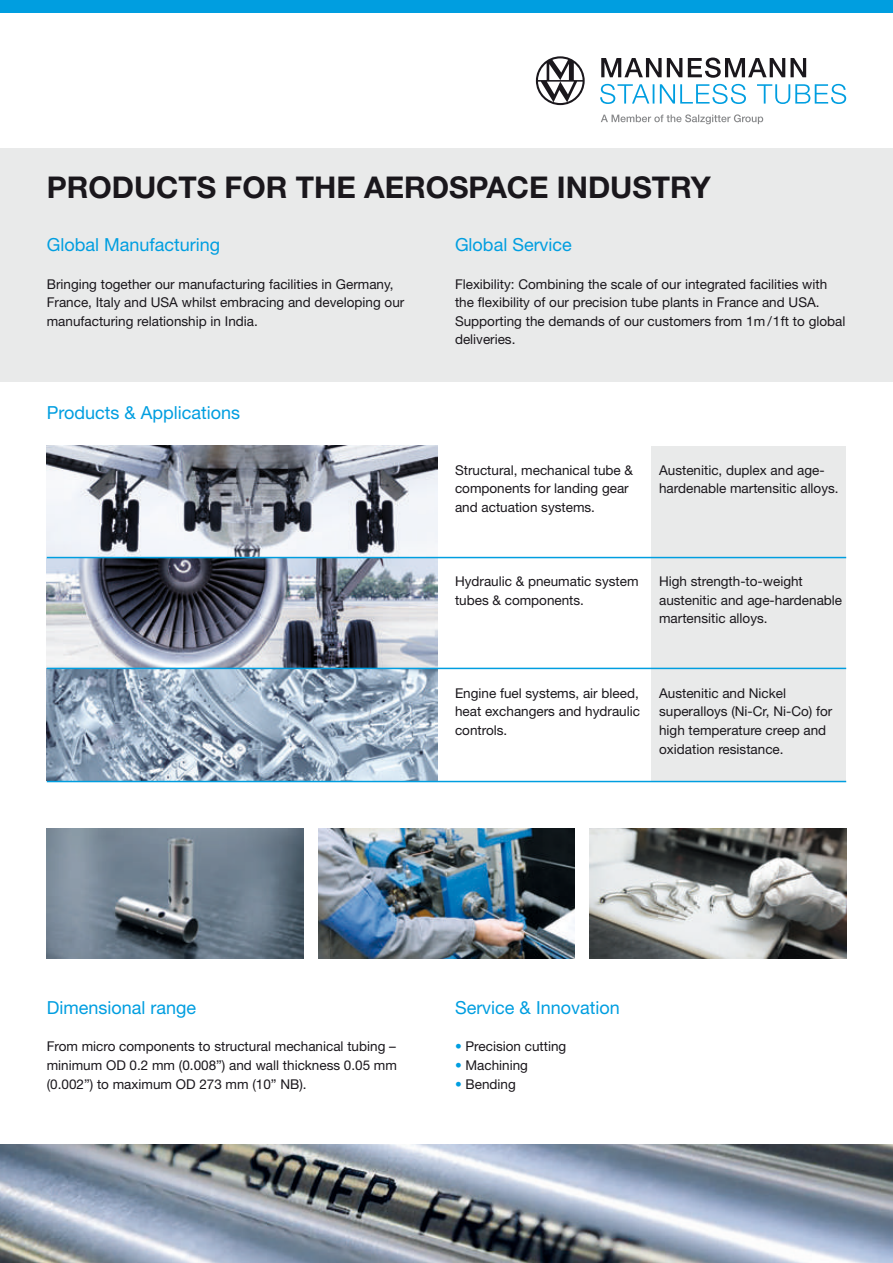
<style>
.page{position:relative;width:893px;height:1263px;background:#fff}
.page>*{position:absolute;margin:0;border:0;box-sizing:border-box;transform-origin:0 0}
.t1{font:700 30px "Helvetica Neue LT Std";color:#1a171c}
.t2{font:18px "Helvetica Neue LT Std";color:#009ee0}
.t3{font:13.5px/18.6px "Helvetica Neue LT Std";color:#1a171c}
.s1{color:#009ee0}
</style>
<div class="page">
<div style="left:0;top:148px;width:893px;height:234px;background:#e9eaea"></div>
<div style="left:651px;top:446px;width:195px;height:335px;background:#e9eaea"></div>
<img style="left:47px;top:446px;width:391px;height:335px">
<svg style="left:601px;top:58px;width:205px;height:20px"></svg>
<svg style="left:601px;top:114px;width:162px;height:10px"></svg>
<svg style="left:600px;top:84px;width:246px;height:20px"></svg>
<svg style="left:536px;top:56px;width:49px;height:49px"></svg>
<div style="left:0;top:0;width:893px;height:13px;background:#009ee0"></div>
<hr style="left:47px;top:557px;width:799px;height:1px;background:#009ee0">
<hr style="left:47px;top:668px;width:799px;height:1px;background:#009ee0">
<hr style="left:47px;top:781px;width:799px;height:1px;background:#009ee0">
<img style="left:318px;top:828px;width:257px;height:130px">
<img style="left:47px;top:828px;width:256px;height:130px">
<img style="left:590px;top:828px;width:256px;height:130px">
<img style="left:0;top:1144px;width:893px;height:119px">
<h1 class="t1" style="left:47px;top:169px;width:666px">PRODUCTS FOR THE AEROSPACE INDUSTRY</h1>
<h2 class="t2" style="left:47px;top:234px;width:175px">Global Manufacturing</h2>
<p class="t3" style="left:47px;top:274px;width:359px">Bringing together our manufacturing facilities in Germany,<br>France, Italy and USA whilst embracing and developing our manufacturing relationship in India.</p>
<h2 class="t2" style="left:455px;top:234px;width:118px">Global Service</h2>
<p class="t3" style="left:455px;top:274px;width:392px">Flexibility: Combining the scale of our integrated facilities with the flexibility of our precision tube plants in France and USA.<br>Supporting the demands of our customers from 1m /1ft to global deliveries.</p>
<h2 class="t2" style="left:47px;top:402px;width:195px">Products &amp; Applications</h2>
<p class="t3" style="left:455px;top:460px;width:180px">Structural, mechanical tube &amp; components for landing gear and actuation systems.</p>
<p class="t3" style="left:659px;top:460px;width:181px">Austenitic, duplex and age&shy;hardenable martensitic alloys.</p>
<p class="t3" style="left:455px;top:572px;width:185px">Hydraulic &amp; pneumatic system tubes &amp; components.</p>
<p class="t3" style="left:659px;top:572px;width:185px">High strength-to-weight austenitic and age-hardenable martensitic alloys.</p>
<p class="t3" style="left:455px;top:684px;width:187px;text-align:justify">Engine fuel systems, air bleed, heat exchangers and hydraulic controls.</p>
<p class="t3" style="left:659px;top:684px;width:175px">Austenitic and Nickel superalloys (Ni-Cr, Ni-Co) for high temperature creep and oxidation resistance.</p>
<h2 class="t2" style="left:47px;top:997px;width:151px">Dimensional range</h2>
<p class="t3" style="left:47px;top:1037px;width:352px;text-align:justify">From micro components to structural mechanical tubing – minimum OD 0.2 mm (0.008”) and wall thickness 0.05 mm (0.002”) to maximum OD 273 mm (10” NB).</p>
<h2 class="t2" style="left:455px;top:997px;width:166px">Service &amp; Innovation</h2>
<p class="t3" style="left:455px;top:1037px;width:113px"><span class="s1">•</span> Precision cutting</p>
<p class="t3" style="left:455px;top:1055px;width:75px"><span class="s1">•</span> Machining</p>
<p class="t3" style="left:455px;top:1074px;width:62px"><span class="s1">•</span> Bending</p>
</div>
